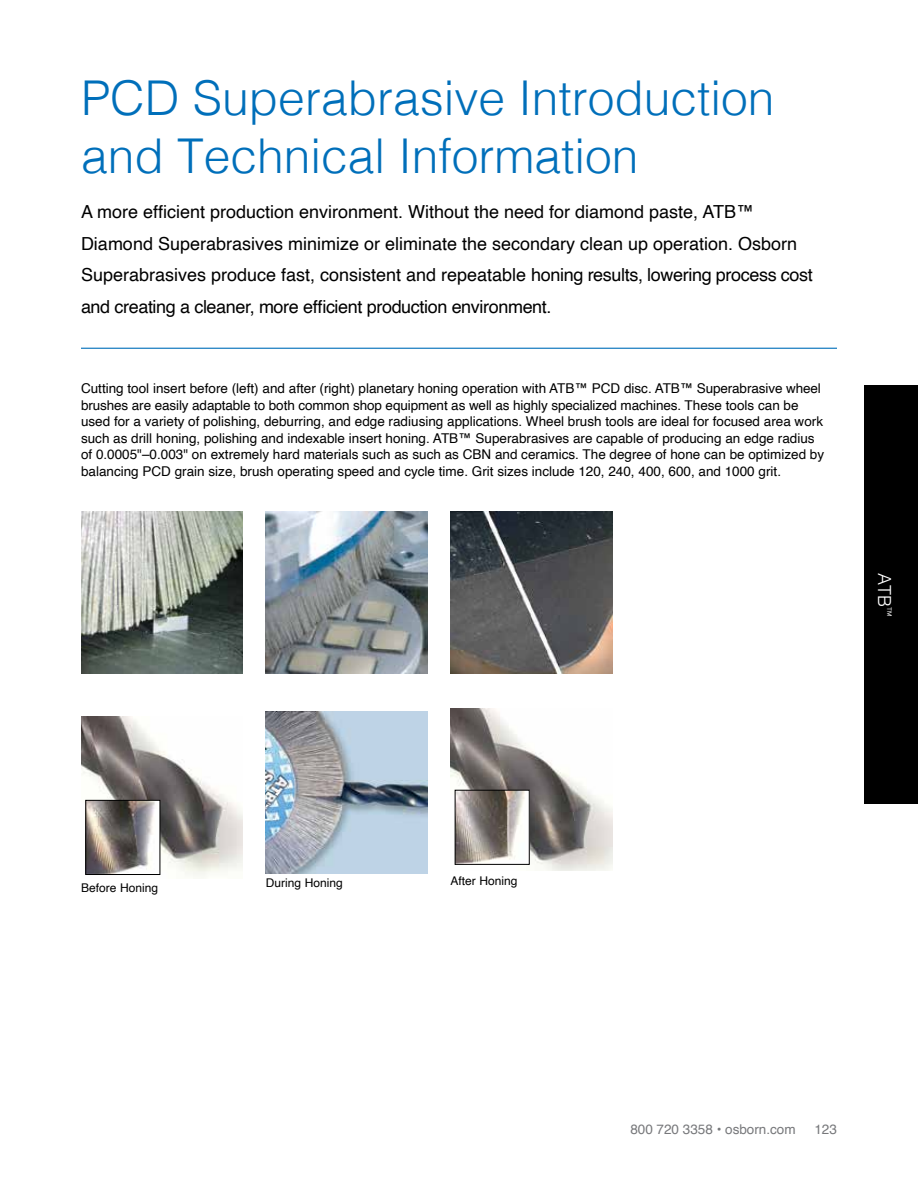
<style>
.page{position:relative;width:918px;height:1188px;background:#fff}
.page>*{position:absolute;margin:0;border:0;box-sizing:border-box;transform-origin:0 0}
.t1{font:300 48px/57.6px "Helvetica";color:#006fba}
.t2{font:18px/31.5px "Helvetica";color:#000}
.t3{font:300 18px "Helvetica";color:#fff}
.t4{font:13.5px/16.5px "Helvetica";color:#000}
.t5{font:13.5px "Helvetica";color:#77787b}
.t6{font:12px "Helvetica";color:#000}
</style>
<div class="page">
<div style="left:864px;top:385px;width:54px;height:419px;background:#000"></div>
<hr style="left:81px;top:348px;width:756px;height:1px;background:#006fba">
<img style="left:81px;top:512px;width:162px;height:162px">
<img style="left:266px;top:512px;width:162px;height:162px">
<img style="left:450px;top:512px;width:162px;height:162px">
<img style="left:81px;top:716px;width:162px;height:162px">
<img style="left:266px;top:712px;width:162px;height:162px">
<img style="left:450px;top:709px;width:162px;height:162px">
<img style="left:87px;top:802px;width:71px;height:71px">
<div style="left:85px;top:800px;width:75px;height:75px;border:1px solid #000"></div>
<img style="left:457px;top:792px;width:71px;height:71px">
<div style="left:455px;top:790px;width:75px;height:75px;border:1px solid #000"></div>
<h1 class="t1" style="left:81px;top:66px;width:695px">PCD Superabrasive Introduction and Technical Information</h1>
<p class="t2" style="left:81px;top:197px;width:733px">A more efficient production environment. Without the need for diamond paste, ATB™ Diamond Superabrasives minimize or eliminate the secondary clean up operation. Osborn Superabrasives produce fast, consistent and repeatable honing results, lowering process cost and creating a cleaner, more efficient production environment.</p>
<p class="t4" style="left:81px;top:381px;width:745px">Cutting tool insert before (left) and after (right) planetary honing operation with ATB™ PCD disc. ATB™ Superabrasive wheel brushes are easily adaptable to both common shop equipment as well as highly specialized machines. These tools can be used for a variety of polishing, deburring, and edge radiusing applications. Wheel brush tools are ideal for focused area work such as drill honing, polishing and indexable insert honing. ATB™ Superabrasives are capable of producing an edge radius of 0.0005"–0.003" on extremely hard materials such as such as CBN and ceramics. The degree of hone can be optimized by balancing PCD grain size, brush operating speed and cycle time. Grit sizes include 120, 240, 400, 600, and 1000 grit.</p>
<h2 class="t3" style="left:900px;top:573px;width:45px;rotate:90deg">ATB<sup>™</sup></h2>
<p class="t6" style="left:81px;top:878px;width:79px">Before Honing</p>
<p class="t6" style="left:266px;top:874px;width:79px">During Honing</p>
<p class="t6" style="left:450px;top:872px;width:69px">After Honing</p>
<p class="t5" style="left:630px;top:1119px;width:167px">800 720 3358 • osborn.com</p>
<p class="t5" style="left:814px;top:1119px;width:24px">123</p>
</div>
